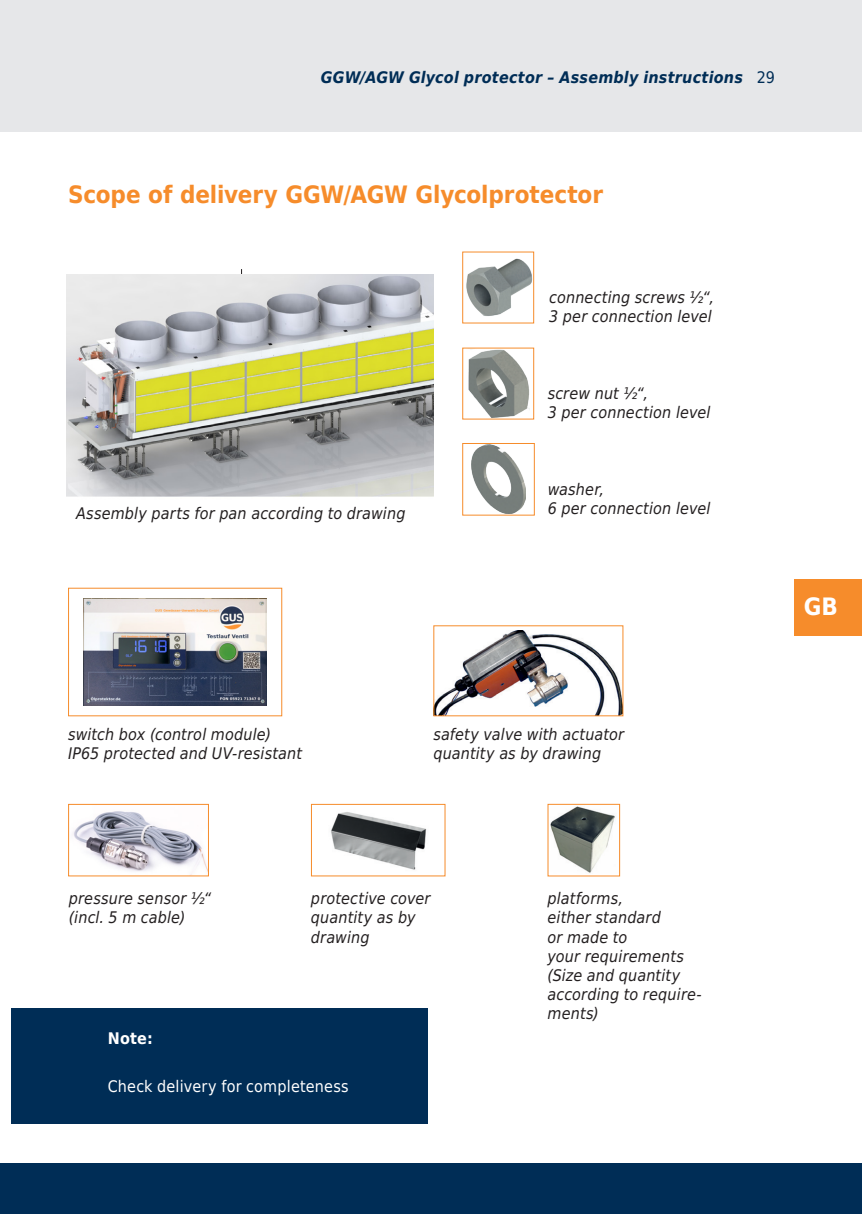
<style>
.page{position:relative;width:862px;height:1214px;background:#fff}
.page>*{position:absolute;margin:0;border:0;box-sizing:border-box;transform-origin:0 0}
.t1{font:700 24px "DejaVu Sans Condensed";letter-spacing:-.005em;color:#f68c2b}
.t2{font:700 24px "DejaVu Sans Condensed";color:#fff}
.t3{font:italic 16px/19.2px "DejaVu Sans Condensed";letter-spacing:.01em;color:#231f20}
.t4{font:italic 700 16px "DejaVu Sans Condensed";letter-spacing:.01em;color:#002d56}
.t5{font:16px "DejaVu Sans Condensed";letter-spacing:.015em;color:#fff}
.t6{font:700 16px "DejaVu Sans Condensed";color:#fff}
.s1{font-weight:400;font-style:normal;font-size:14px}
.s2{font-weight:400;font-style:normal}
</style>
<div class="page">
<div style="left:794px;top:579px;width:68px;height:56px;background:#f68c2b"></div>
<div style="left:0;top:0;width:11px;height:131px;background:#e6e7e9"></div>
<div style="left:11px;top:0;width:851px;height:131px;background:#e6e7e9"></div>
<div style="left:0;top:1162px;width:862px;height:51px;background:#002d56"></div>
<img style="left:471px;top:445px;width:55px;height:68px">
<div style="left:462px;top:443px;width:73px;height:72px;border:1px solid #f68c2b"></div>
<img style="left:468px;top:349px;width:61px;height:68px">
<div style="left:462px;top:347px;width:72px;height:72px;border:1px solid #f68c2b"></div>
<img style="left:466px;top:258px;width:66px;height:58px">
<div style="left:462px;top:251px;width:72px;height:72px;border:1px solid #f68c2b"></div>
<img style="left:331px;top:812px;width:96px;height:58px">
<div style="left:311px;top:803px;width:134px;height:73px;border:1px solid #f68c2b"></div>
<img style="left:73px;top:811px;width:134px;height:60px">
<div style="left:68px;top:803px;width:141px;height:73px;border:1px solid #f68c2b"></div>
<img style="left:435px;top:630px;width:186px;height:84px">
<hr style="left:241px;top:269px;width:1px;height:184px;background:#231f20">
<div style="left:11px;top:1008px;width:417px;height:115px;background:#002d56"></div>
<img style="left:67px;top:275px;width:367px;height:222px">
<img style="left:551px;top:806px;width:64px;height:67px">
<div style="left:547px;top:803px;width:73px;height:73px;border:1px solid #f68c2b"></div>
<img style="left:84px;top:598px;width:183px;height:107px">
<div style="left:68px;top:587px;width:214px;height:129px;border:1px solid #f68c2b"></div>
<p class="t4" style="left:488px;top:65px;width:308px">GGW/AGW – Assembly instructions <span class="s1">29</span></p>
<p class="t4" style="left:321px;top:65px;width:455px">GGW/AGW Glycol protector – Assembly instructions <span class="s2">29</span></p>
<h1 class="t1" style="left:68px;top:175px;width:536px">Scope of delivery GGW/AGW Glycolprotector</h1>
<p class="t3" style="left:549px;top:288px;width:167px">connecting screws ½“,<br>3 per connection level</p>
<p class="t3" style="left:76px;top:503px;width:331px">Assembly parts for pan according to drawing</p>
<p class="t3" style="left:548px;top:384px;width:164px">screw nut ½“,<br>3 per connection level</p>
<p class="t3" style="left:548px;top:479px;width:164px">washer,<br>6 per connection level</p>
<h1 class="t2" style="left:804px;top:587px;width:36px">GB</h1>
<p class="t3" style="left:68px;top:724px;width:236px">switch box (control module)<br>IP65 protected and UV-resistant</p>
<p class="t3" style="left:433px;top:724px;width:192px">safety valve with actuator quantity as by drawing</p>
<p class="t3" style="left:69px;top:888px;width:144px">pressure sensor ½“ (incl. 5 m cable)</p>
<p class="t3" style="left:311px;top:888px;width:121px">protective cover quantity as by drawing</p>
<p class="t3" style="left:547px;top:888px;width:156px">platforms,<br>either standard<br>or made to<br>your requirements (Size and quantity according to require&shy;ments)</p>
<p class="t6" style="left:108px;top:1025px;width:47px">Note:</p>
<p class="t5" style="left:108px;top:1073px;width:242px">Check delivery for completeness</p>
</div>
